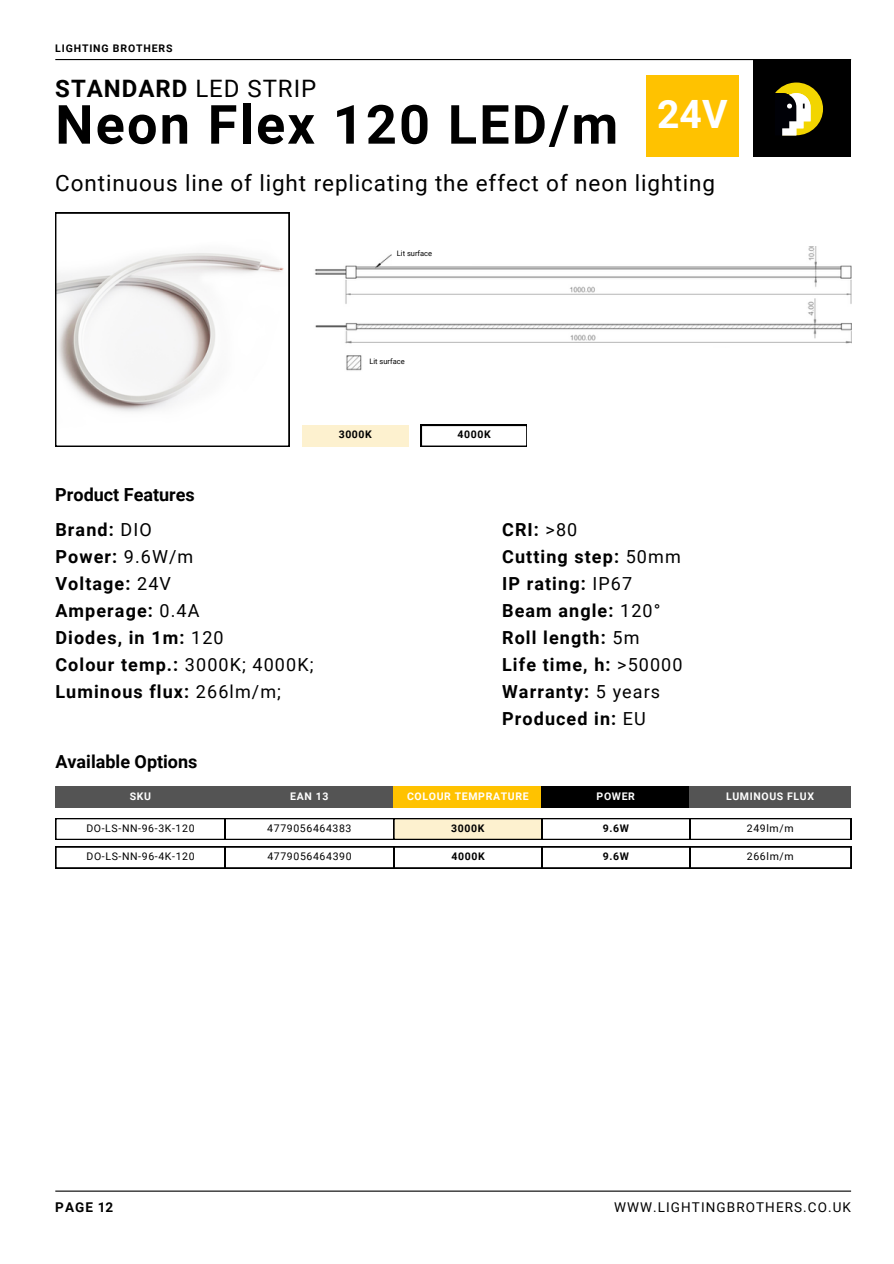
<style>
.page{position:relative;width:894px;height:1264px;background:#fff}
.page>*{position:absolute;margin:0;border:0;box-sizing:border-box;transform-origin:0 0}
.t1{font:700 54px "Roboto";letter-spacing:.04em;color:#000}
.t2{font:700 39px "Roboto";color:#fff}
.t3{font:700 24px "Roboto";letter-spacing:.04em;color:#000}
.t4{font:22.5px "Roboto";letter-spacing:.04em;color:#000}
.t5{font:700 18px/27px "Roboto";letter-spacing:.06em;color:#000}
.t6{font:700 18px "Roboto";color:#000}
.t7{font:13.5px "Roboto";letter-spacing:.08em;color:#000}
.t8{font:700 13.5px "Roboto";letter-spacing:.08em;color:#000}
.t9{font:10.5px "Roboto";letter-spacing:.06em;color:#000}
.t10{font:700 10.5px "Roboto";letter-spacing:.06em;color:#fff}
.t11{font:700 10.5px "Roboto";letter-spacing:.06em;color:#000}
.t12{font:700 10.5px "Roboto";letter-spacing:.08em;color:#000}
.t13{font:7.5px "Roboto";color:#000}
.s1{font-weight:400}
</style>
<div class="page">
<div style="left:55px;top:786px;width:170px;height:22px;background:#545454"></div>
<div style="left:224px;top:786px;width:170px;height:22px;background:#545454"></div>
<div style="left:393px;top:786px;width:149px;height:22px;background:#ffc200"></div>
<div style="left:541px;top:786px;width:149px;height:22px;background:#000"></div>
<hr style="left:55px;top:59px;width:795px;height:1px;background:#000">
<div style="left:753px;top:60px;width:97px;height:97px;background:#000"></div>
<svg style="left:775px;top:82px;width:48px;height:53px"></svg>
<svg style="left:55px;top:846px;width:796px;height:22px"></svg>
<svg style="left:55px;top:818px;width:795px;height:21px"></svg>
<div style="left:689px;top:786px;width:161px;height:22px;background:#545454"></div>
<div style="left:302px;top:425px;width:106px;height:21px;background:#fdf1cf"></div>
<svg style="left:421px;top:425px;width:105px;height:21px"></svg>
<div style="left:646px;top:75px;width:92px;height:82px;background:#ffc200"></div>
<svg style="left:55px;top:213px;width:234px;height:233px"></svg>
<img style="left:315px;top:246px;width:535px;height:125px">
<div style="left:604px;top:348px;width:238px;height:67px;background:#fff"></div>
<hr style="left:55px;top:1190px;width:795px;height:1px;background:#000">
<div style="left:363px;top:353px;width:66px;height:20px;background:#fff"></div>
<div style="left:392px;top:244px;width:80px;height:21px;background:#fff"></div>
<p class="t12" style="left:55px;top:42px;width:119px">LIGHTING BROTHERS</p>
<p class="t3" style="left:55px;top:74px;width:262px">STANDARD <span class="s1">LED STRIP</span></p>
<p class="t1" style="left:55px;top:94px;width:564px">Neon Flex 120 LED/m</p>
<p class="t2" style="left:657px;top:92px;width:72px">24V</p>
<p class="t4" style="left:55px;top:170px;width:661px">Continuous line of light replicating the effect of neon lighting</p>
<p class="t13" style="left:397px;top:249px;width:37px">Lit surface</p>
<p class="t13" style="left:369px;top:357px;width:37px">Lit surface</p>
<h6 class="t11" style="left:338px;top:429px;width:35px">3000K</h6>
<h5 class="t11" style="left:457px;top:429px;width:35px">4000K</h5>
<p class="t6" style="left:55px;top:484px;width:141px">Product Features</p>
<p class="t5" style="left:55px;top:516px;width:259px">Brand: <span class="s1">DIO<br></span>Power: <span class="s1">9.6W/m<br></span>Voltage: <span class="s1">24V<br></span>Amperage: <span class="s1">0.4A<br></span>Diodes, in 1m: <span class="s1">120<br></span>Colour temp.: <span class="s1">3000K; 4000K;<br></span>Luminous flux: <span class="s1">266lm/m;</span></p>
<p class="t6" style="left:55px;top:751px;width:143px">Available Options</p>
<p class="t10" style="left:130px;top:790px;width:23px">SKU</p>
<h1 class="t10" style="left:290px;top:790px;width:40px">EAN 13</h1>
<p class="t5" style="left:502px;top:516px;width:182px">CRI: <span class="s1">&gt;80<br></span>Cutting step: <span class="s1">50mm<br></span>IP rating: <span class="s1">IP67<br></span>Beam angle: <span class="s1">120°<br></span>Roll length: <span class="s1">5m<br></span>Life time, h: <span class="s1">&gt;50000<br></span>Warranty: <span class="s1">5 years<br></span>Produced in: <span class="s1">EU</span></p>
<p class="t10" style="left:407px;top:790px;width:123px">COLOUR TEMPRATURE</p>
<p class="t10" style="left:596px;top:790px;width:40px">POWER</p>
<p class="t9" style="left:86px;top:822px;width:110px">DO-LS-NN-96-3K-120</p>
<p class="t9" style="left:86px;top:850px;width:110px">DO-LS-NN-96-4K-120</p>
<h2 class="t9" style="left:267px;top:822px;width:86px">4779056464383</h2>
<h3 class="t9" style="left:267px;top:850px;width:86px">4779056464390</h3>
<p class="t11" style="left:451px;top:822px;width:35px">3000K</p>
<p class="t11" style="left:602px;top:822px;width:28px">9.6W</p>
<h4 class="t11" style="left:451px;top:850px;width:35px">4000K</h4>
<p class="t11" style="left:602px;top:850px;width:28px">9.6W</p>
<h6 class="t10" style="left:725px;top:790px;width:90px">LUMINOUS FLUX</h6>
<h5 class="t9" style="left:746px;top:822px;width:48px">249lm/m</h5>
<p class="t9" style="left:746px;top:850px;width:48px">266lm/m</p>
<p class="t8" style="left:55px;top:1199px;width:59px">PAGE 12</p>
<p class="t7" style="left:614px;top:1199px;width:238px">WWW.LIGHTINGBROTHERS.CO.UK</p>
</div>
